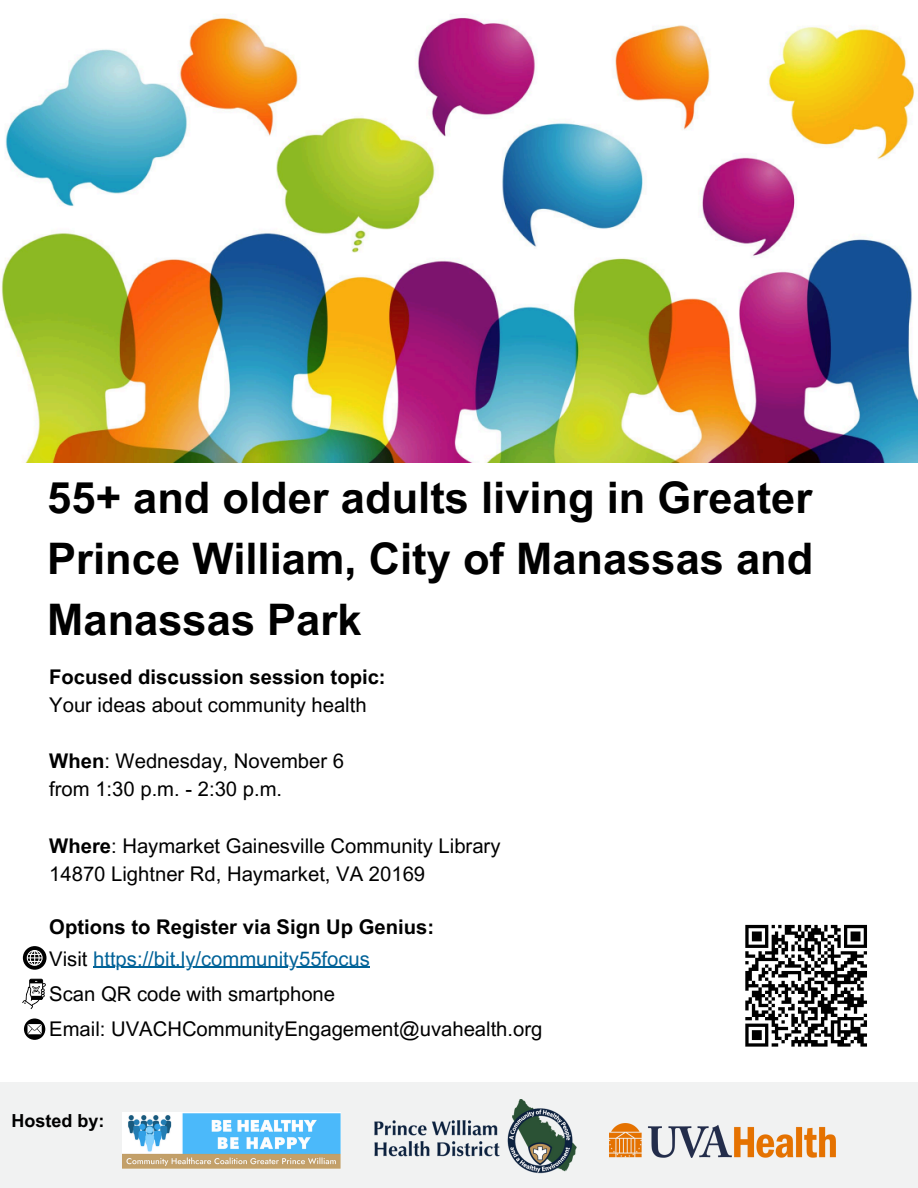
<style>
.page{position:relative;width:918px;height:1188px;background:#fff}
.page>*{position:absolute;margin:0;border:0;box-sizing:border-box;transform-origin:0 0}
.t1{font:700 43.5px/60.8px "Arial MT Pro";color:#000;text-align:justify}
.t2{font:20.25px/28.2px "Arial MT Pro";color:#000}
.t3{font:700 20.25px/31.5px "Arial MT Pro";color:#000}
.t4{font:700 18px "Arial MT Pro";color:#000}
.s1{font-weight:400}
.s2{font-weight:700}
.s3{font-weight:400;color:#006298}
</style>
<div class="page">
<img style="left:1px;top:17px;width:917px;height:445px">
<div style="left:0;top:1082px;width:918px;height:106px;background:#f1f2f2"></div>
<img style="left:609px;top:1124px;width:227px;height:33px">
<img style="left:122px;top:1112px;width:218px;height:57px">
<img style="left:374px;top:1100px;width:202px;height:74px">
<svg style="left:745px;top:924px;width:122px;height:123px"></svg>
<svg style="left:24px;top:1018px;width:21px;height:22px"></svg>
<svg style="left:23px;top:946px;width:24px;height:24px"></svg>
<svg style="left:22px;top:979px;width:24px;height:30px"></svg>
<hr style="left:93px;top:967px;width:277px;height:1px;background:#006298">
<p class="t1" style="left:47px;top:473px;width:768px">55+ and older adults living in Greater Prince William, City of Manassas and Manassas Park</p>
<p class="t3" style="left:49px;top:665px;width:338px;line-height:28.2px">Focused discussion session topic:<br><span class="s1">Your ideas about community health</span></p>
<h2 class="t2" style="left:49px;top:750px;width:296px"><span class="s2">When</span>: Wednesday, November 6 from 1:30 p.m. - 2:30 p.m.</h2>
<p class="t2" style="left:49px;top:834px;width:453px"><span class="s2">Where</span>: Haymarket Gainesville Community Library<br>14870 Lightner Rd, Haymarket, VA 20169</p>
<h2 class="t3" style="left:49px;top:914px;width:386px">Options to Register via Sign Up Genius:<br><span class="s1">Visit</span> <span class="s3">https://bit.ly/community55focus</span></h2>
<p class="t2" style="left:49px;top:979px;width:495px;line-height:34.8px">Scan QR code with smartphone<br>Email: UVACHCommunityEngagement@uvahealth.org</p>
<p class="t4" style="left:12px;top:1114px;width:95px">Hosted by:</p>
</div>
